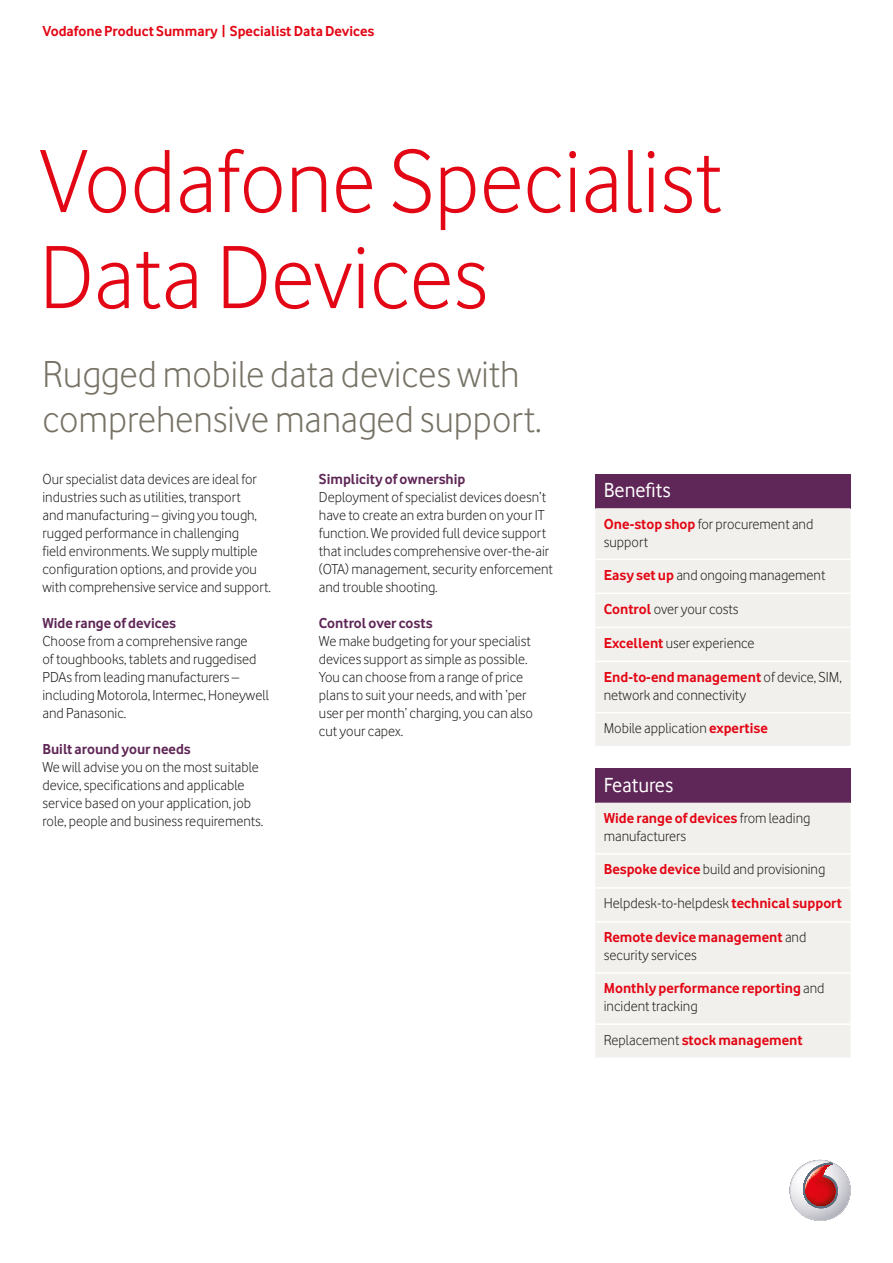
<style>
.page{position:relative;width:893px;height:1263px;background:#fff}
.page>*{position:absolute;margin:0;border:0;box-sizing:border-box;transform-origin:0 0}
.A__Document_Title{font:93px/96px "Vodafone Lt";color:#e30614}
.A__Intro_1{font:39px/45px "Vodafone Lt";color:#767265}
.A__Benefits{font:21px "Vodafone Rg";color:#fff}
.A__Body{font:15px/18px "Vodafone Lt";color:#1d1d1b}
.A__Body-2{font:700 15px/18px "Vodafone Rg";color:#e30614}
.A__Sub_1{font:700 15px "Vodafone Rg";color:#5f2757}
.s1{font-family:"Vodafone Rg";font-weight:700;color:#e30614}
.s2{font-family:"Vodafone Lt";font-weight:400;color:#1d1d1b}
</style>
<div class="page">
<svg style="left:791px;top:1161px;width:59px;height:59px"></svg>
<svg style="left:804px;top:1163px;width:34px;height:46px;background:#c25e63"></svg>
<div style="left:595px;top:474px;width:255px;height:34px;background:#5f2757"></div>
<div style="left:595px;top:508px;width:255px;height:238px;background:#f1f0ed"></div>
<hr style="left:595px;top:559px;width:255px;height:1px;background:#fff">
<hr style="left:595px;top:593px;width:255px;height:1px;background:#fff">
<hr style="left:595px;top:627px;width:255px;height:1px;background:#fff">
<hr style="left:595px;top:661px;width:255px;height:1px;background:#fff">
<hr style="left:595px;top:712px;width:255px;height:1px;background:#fff">
<div style="left:595px;top:769px;width:255px;height:34px;background:#5f2757"></div>
<div style="left:595px;top:803px;width:255px;height:254px;background:#f1f0ed"></div>
<hr style="left:595px;top:853px;width:255px;height:1px;background:#fff">
<hr style="left:595px;top:887px;width:255px;height:1px;background:#fff">
<hr style="left:595px;top:921px;width:255px;height:2px;background:#fff">
<hr style="left:595px;top:972px;width:255px;height:2px;background:#fff">
<hr style="left:595px;top:1023px;width:255px;height:2px;background:#fff">
<p class="A__Body-2" style="left:43px;top:21px;width:333px">Vodafone Product Summary | Specialist Data Devices</p>
<p class="A__Document_Title" style="left:40px;top:132px;width:684px">Vodafone Specialist<br>Data Devices</p>
<p class="A__Intro_1" style="left:43px;top:351px;width:500px">Rugged mobile data devices with comprehensive managed support.</p>
<p class="A__Body" style="left:43px;top:470px;width:230px">Our specialist data devices are ideal for industries such as utilities, transport<br>and manufacturing – giving you tough, rugged performance in challenging<br>field environments. We supply multiple configuration options, and provide you with comprehensive service and support.</p>
<p class="A__Sub_1" style="left:43px;top:615px;width:135px">Wide range of devices</p>
<p class="A__Body" style="left:43px;top:632px;width:228px">Choose from a comprehensive range<br>of toughbooks, tablets and ruggedised PDAsfrom leading manufacturers – includingMotorola, Intermec, Honeywell and Panasonic.</p>
<p class="A__Sub_1" style="left:43px;top:741px;width:150px">Built around your needs</p>
<p class="A__Body" style="left:43px;top:758px;width:222px">We will advise you on the most suitable device, specifications and applicable service based on your application, job role, people and business requirements.</p>
<p class="A__Sub_1" style="left:319px;top:470px;width:148px">Simplicity of ownership</p>
<p class="A__Body" style="left:319px;top:488px;width:235px">Deployment of specialist devices doesn’t have to create an extra burden on your IT function. We provided full device support that includes comprehensive over-the-air (OTA) management, security enforcement and trouble shooting.</p>
<p class="A__Sub_1" style="left:319px;top:614px;width:115px">Control over costs</p>
<p class="A__Body" style="left:319px;top:632px;width:216px">We make budgeting for your specialist devices support as simple as possible.<br>You can choose from a range of price plansto suit your needs, and with ‘per user per month’ charging, you can also cut your capex.</p>
<p class="A__Benefits" style="left:604px;top:479px;width:68px">Benefits</p>
<p class="A__Body" style="left:604px;top:514px;width:211px"><span class="s1">One-stop shop</span> for procurement and support</p>
<p class="A__Body" style="left:604px;top:566px;width:223px"><span class="s1">Easy set up</span> and ongoing management</p>
<p class="A__Body" style="left:604px;top:600px;width:136px"><span class="s1">Control</span> over your costs</p>
<p class="A__Body" style="left:604px;top:634px;width:152px"><span class="s1">Excellent</span> user experience</p>
<p class="A__Body" style="left:604px;top:668px;width:239px"><span class="s1">End-to-end management</span> of device, SIM, network and connectivity</p>
<p class="A__Body" style="left:604px;top:719px;width:166px">Mobile application <span class="s1">expertise</span></p>
<p class="A__Benefits" style="left:604px;top:773px;width:71px">Features</p>
<p class="A__Body" style="left:604px;top:809px;width:208px"><span class="s1">Wide range of devices</span> from leading manufacturers</p>
<p class="A__Body" style="left:604px;top:860px;width:223px"><span class="s1">Bespoke device</span> build and provisioning</p>
<p class="A__Body" style="left:604px;top:894px;width:240px">Helpdesk-to-helpdesk <span class="s1">technical support</span></p>
<p class="A__Body-2" style="left:604px;top:928px;width:204px">Remote device management <span class="s2">and security services</span></p>
<p class="A__Body-2" style="left:604px;top:979px;width:222px">Monthly performance reporting <span class="s2">and incident tracking</span></p>
<p class="A__Body-2" style="left:604px;top:1030px;width:200px"><span class="s2">Replacement</span> stock management</p>
</div>
